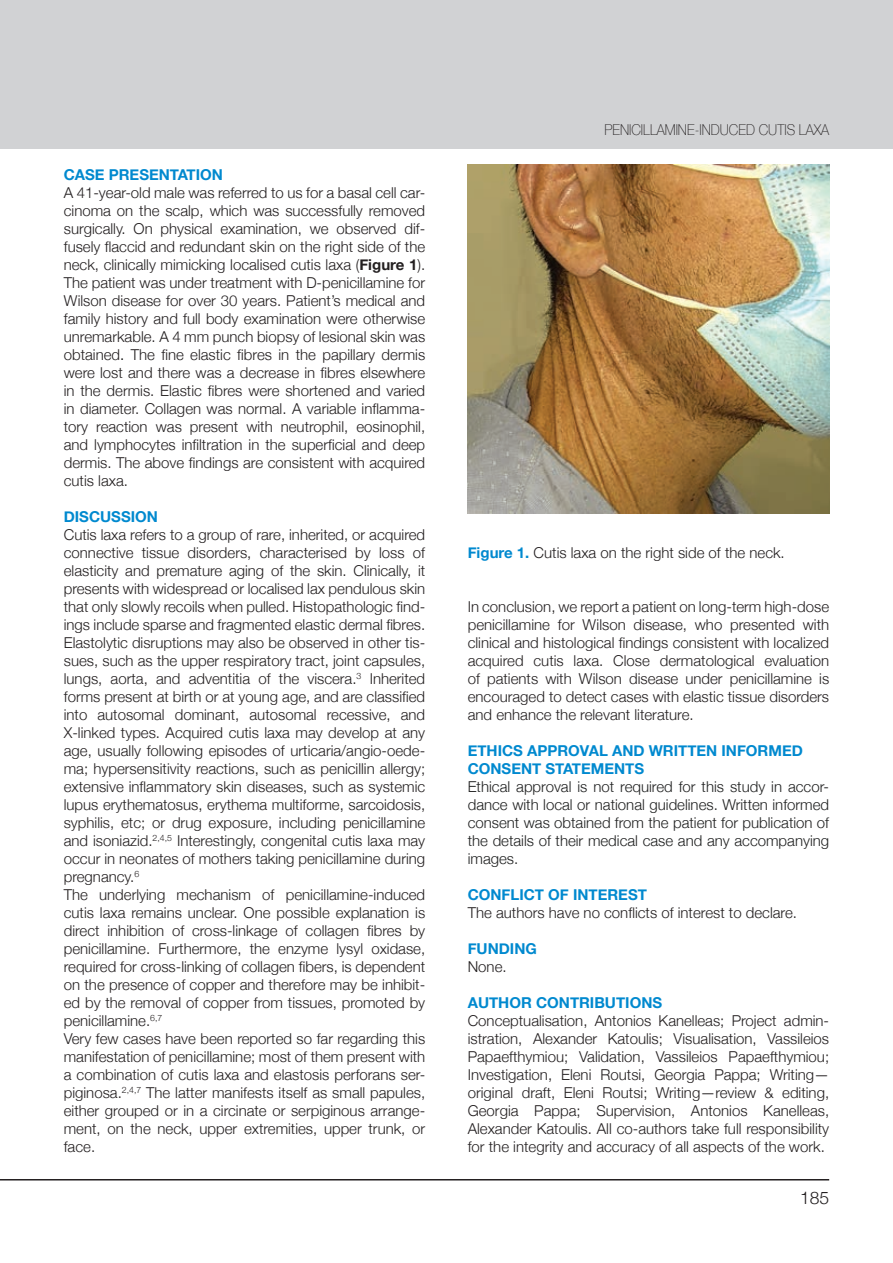
<style>
.page{position:relative;width:893px;height:1263px;background:#fff}
.page>*{position:absolute;margin:0;border:0;box-sizing:border-box;transform-origin:0 0}
.t1{font:300 17.4px "Helvetica Neue";color:#231f20}
.t2{font:300 15px/18px "Helvetica Neue";color:#231f20;text-align:justify}
.t3{font:300 15px/18px "Helvetica Neue";color:#1f2020;text-align:justify}
.t4{font:700 15px/18px "Helvetica Neue";color:#0089cf}
.t5{font:100 15px "Helvetica Neue";color:#231f20;scale:.9 1}
.s1{font-weight:700}
.s2{color:#040503}
.s3{font-weight:700;color:#0089cf}
</style>
<div class="page">
<hr style="left:0;top:1179px;width:829px;height:1px;background:#231f20">
<div style="left:0;top:0;width:893px;height:149px;background:#d1d2d4"></div>
<img style="left:468px;top:165px;width:361px;height:349px">
<p class="t4" style="left:64px;top:166px;width:161px">CASE PRESENTATION</p>
<p class="t2" style="left:64px;top:183px;width:363px">A 41-year-old male was referred to us for a basal cell car&shy;cinoma on the scalp, which was successfully removed surgically. On physical examination, we observed dif&shy;fusely flaccid and redundant skin on the right side of the neck, clinically mimicking localised cutis laxa (<span class="s1">Figure 1</span>).<br>The patient was under treatment with D-penicillamine for Wilson disease for over 30 years. Patient’s medical and family history and full body examination were otherwise unremarkable. A 4 mm punch biopsy of lesional skin was obtained<span class="s2">.</span> The fine elastic fibres in the papillary dermis were lost and there was a decrease in fibres elsewhere in the dermis. Elastic fibres were shortened and varied in diameter. Collagen was normal. A variable inflamma&shy;tory reaction was present with neutrophil, eosinophil, and lymphocytes infiltration in the superficial and deep dermis. The above findings are consistent with acquired cutis laxa.</p>
<p class="t4" style="left:64px;top:508px;width:96px">DISCUSSION</p>
<p class="t2" style="left:64px;top:525px;width:363px;text-align:left">Cutis laxa refers to a group of rare, inherited, or acquired connective tissue disorders, characterised by loss of elasticity and premature aging of the skin. Clinically, it presents with widespread or localised lax pendulous skin that only slowly recoils when pulled. Histopathologic find&shy;ings include sparse and fragmented elastic dermal fibres.<br>Elastolytic disruptions may also be observed in other tis&shy;sues, such as the upper respiratory tract, joint capsules, lungs, aorta, and adventitia of the viscera.<sup>3</sup> Inherited forms present at birth or at young age, and are classified into autosomal dominant, autosomal recessive, and X-linked types. Acquired cutis laxa may develop at any age, usually following episodes of urticaria/angio-oede&shy;ma; hypersensitivity reactions, such as penicillin allergy; extensive inflammatory skin diseases, such as systemic lupus erythematosus, erythema multiforme, sarcoidosis, syphilis, etc; or drug exposure, including penicillamine and isoniazid.<sup>2,4,5</sup> Interestingly, congenital cutis laxa may occur in neonates of mothers taking penicillamine during pregnancy.<sup>6<br></sup>The underlying mechanism of penicillamine-induced cutis laxa remains unclear. One possible explanation is direct inhibition of cross-linkage of collagen fibres by penicillamine. Furthermore, the enzyme lysyl oxidase, required for cross-linking of collagen fibers, is dependent on the presence of copper and therefore may be inhibit&shy;ed by the removal of copper from tissues, promoted by penicillamine.<sup>6,7<br></sup>Very few cases have been reported so far regarding this manifestation of penicillamine; most of them present with a combination of cutis laxa and elastosis perforans ser&shy;piginosa.<sup>2,4,7</sup> The latter manifests itself as small papules, either grouped or in a circinate or serpiginous arrange&shy;ment, on the neck, upper extremities, upper trunk, or face.</p>
<p class="t5" style="left:604px;top:119px;width:251px">PENICILLAMINE-INDUCED CUTIS LAXA</p>
<p class="t2" style="left:468px;top:543px;width:319px"><span class="s3">Figure 1.</span> Cutis laxa on the right side of the neck.</p>
<p class="t2" style="left:468px;top:597px;width:363px">In conclusion, we report a patient on long-term high-dose penicillamine for Wilson disease, who presented with clinical and histological findings consistent with localized acquired cutis laxa. Close dermatological evaluation of patients with Wilson disease under penicillamine is encouraged to detect cases with elastic tissue disorders and enhance the relevant literature.</p>
<p class="t4" style="left:468px;top:742px;width:337px">ETHICS APPROVAL AND WRITTEN INFORMED<br>CONSENT STATEMENTS</p>
<p class="t3" style="left:468px;top:777px;width:363px">Ethical approval is not required for this study in accor&shy;dance with local or national guidelines. Written informed consent was obtained from the patient for publication of the details of their medical case and any accompanying images.</p>
<p class="t4" style="left:468px;top:886px;width:181px">CONFLICT OF INTEREST</p>
<p class="t2" style="left:468px;top:903px;width:331px">The authors have no conflicts of interest to declare.</p>
<p class="t4" style="left:468px;top:940px;width:71px">FUNDING</p>
<p class="t2" style="left:468px;top:957px;width:40px">None.</p>
<p class="t4" style="left:468px;top:994px;width:196px">AUTHOR CONTRIBUTIONS</p>
<p class="t2" style="left:468px;top:1011px;width:363px">Conceptualisation, Antonios Kanelleas; Project admin&shy;istration, Alexander Katoulis; Visualisation, Vassileios Papaefthymiou; Validation, Vassileios Papaefthymiou; Investigation, Eleni Routsi, Georgia Pappa; Writing— original draft, Eleni Routsi; Writing—review &amp; editing, Georgia Pappa; Supervision, Antonios Kanelleas, Alexander Katoulis. All co-authors take full responsibility for the integrity and accuracy of all aspects of the work.</p>
<p class="t1" style="left:800px;top:1184px;width:31px">185</p>
</div>
